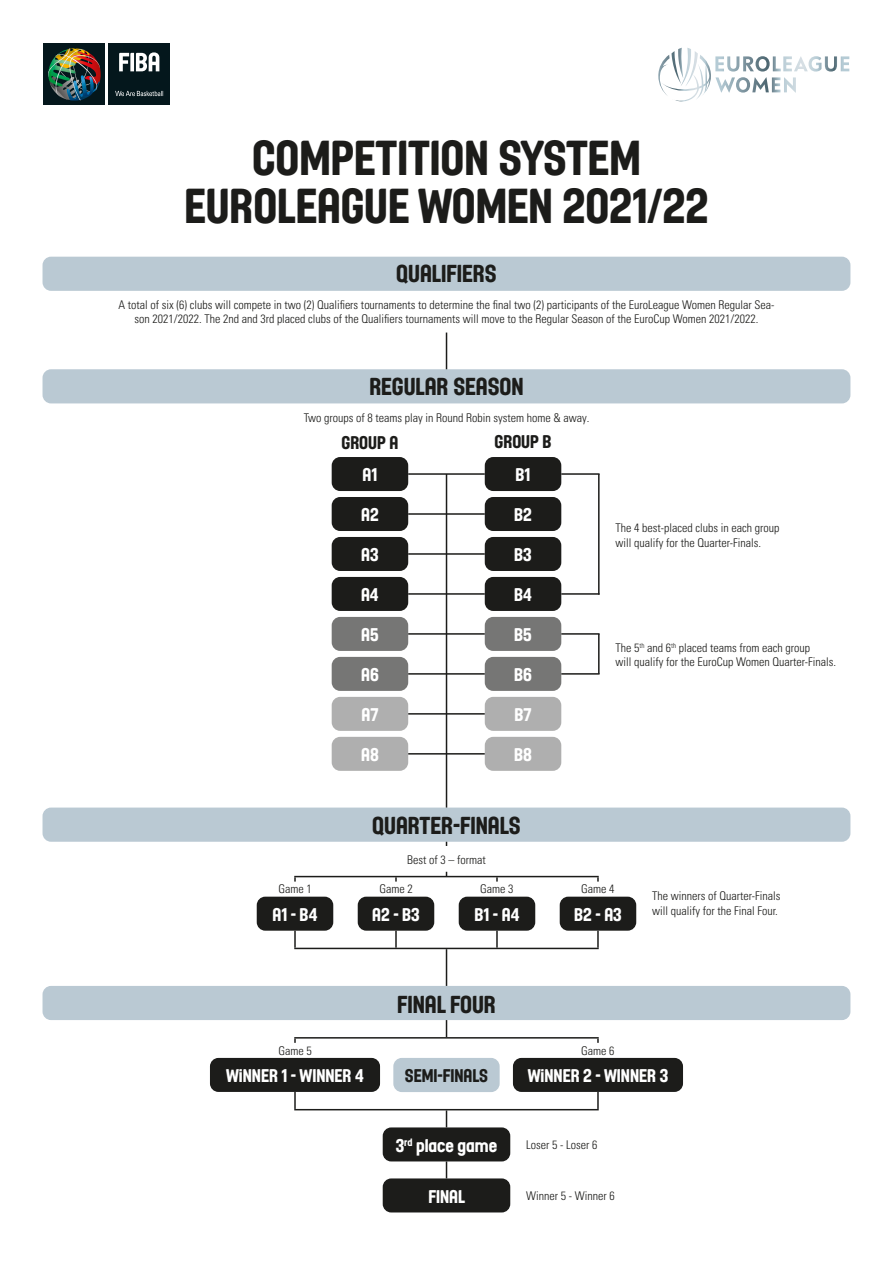
<style>
.page{position:relative;width:893px;height:1263px;background:#fff}
.page>*{position:absolute;margin:0;border:0;box-sizing:border-box;transform-origin:0 0}
.t1{font:48px/48px "FIBA International";color:#1c1c1a;text-align:center}
.t2{font:24px "FIBA International";color:#1c1c1a}
.t3{font:18px "FIBA International";color:#fff}
.t4{font:18px "FIBA International";color:#1c1c1a}
.t5{font:12px/14.4px "Univers LTCYR 47 Light Cond";color:#1c1c1a}
</style>
<div class="page">
<div style="left:43px;top:807px;width:807px;height:35px;background:#bac9d3;border-radius:9px"></div>
<div style="left:43px;top:986px;width:807px;height:34px;background:#bac9d3;border-radius:9px"></div>
<div style="left:393px;top:1058px;width:107px;height:34px;background:#bac9d3;border-radius:9px"></div>
<div style="left:43px;top:369px;width:807px;height:34px;background:#bac9d3;border-radius:9px"></div>
<div style="left:43px;top:257px;width:807px;height:34px;background:#bac9d3;border-radius:9px"></div>
<div style="left:257px;top:897px;width:76px;height:34px;background:#1c1c1a;border-radius:9px"></div>
<div style="left:210px;top:1058px;width:170px;height:34px;background:#1c1c1a;border-radius:9px"></div>
<div style="left:513px;top:1058px;width:170px;height:34px;background:#1c1c1a;border-radius:9px"></div>
<div style="left:332px;top:457px;width:76px;height:34px;background:#1c1c1a;border-radius:9px"></div>
<div style="left:332px;top:537px;width:76px;height:34px;background:#1c1c1a;border-radius:9px"></div>
<div style="left:332px;top:617px;width:76px;height:34px;background:#767675;border-radius:9px"></div>
<div style="left:332px;top:697px;width:76px;height:34px;background:#afafaf;border-radius:9px"></div>
<div style="left:332px;top:497px;width:76px;height:34px;background:#1c1c1a;border-radius:9px"></div>
<div style="left:332px;top:577px;width:76px;height:34px;background:#1c1c1a;border-radius:9px"></div>
<div style="left:332px;top:657px;width:76px;height:34px;background:#767675;border-radius:9px"></div>
<div style="left:332px;top:737px;width:76px;height:34px;background:#afafaf;border-radius:9px"></div>
<div style="left:358px;top:897px;width:76px;height:34px;background:#1c1c1a;border-radius:9px"></div>
<div style="left:485px;top:457px;width:76px;height:34px;background:#1c1c1a;border-radius:9px"></div>
<div style="left:485px;top:537px;width:76px;height:34px;background:#1c1c1a;border-radius:9px"></div>
<div style="left:485px;top:617px;width:76px;height:34px;background:#767675;border-radius:9px"></div>
<div style="left:485px;top:697px;width:76px;height:34px;background:#afafaf;border-radius:9px"></div>
<div style="left:485px;top:497px;width:76px;height:34px;background:#1c1c1a;border-radius:9px"></div>
<div style="left:485px;top:577px;width:76px;height:34px;background:#1c1c1a;border-radius:9px"></div>
<div style="left:485px;top:657px;width:76px;height:34px;background:#767675;border-radius:9px"></div>
<div style="left:485px;top:737px;width:76px;height:34px;background:#afafaf;border-radius:9px"></div>
<div style="left:459px;top:897px;width:76px;height:34px;background:#1c1c1a;border-radius:9px"></div>
<div style="left:560px;top:897px;width:76px;height:34px;background:#1c1c1a;border-radius:9px"></div>
<hr style="left:408px;top:473px;width:77px;height:2px;background:#1c1c1a">
<hr style="left:561px;top:473px;width:39px;height:2px;background:#1c1c1a">
<hr style="left:561px;top:633px;width:39px;height:2px;background:#1c1c1a">
<hr style="left:294px;top:876px;width:305px;height:1px;background:#1c1c1a">
<hr style="left:294px;top:948px;width:305px;height:1px;background:#1c1c1a">
<hr style="left:294px;top:1037px;width:305px;height:1px;background:#1c1c1a">
<hr style="left:294px;top:1109px;width:305px;height:1px;background:#1c1c1a">
<hr style="left:446px;top:474px;width:1px;height:333px;background:#1c1c1a">
<hr style="left:598px;top:474px;width:2px;height:121px;background:#1c1c1a">
<hr style="left:598px;top:634px;width:2px;height:40px;background:#1c1c1a">
<hr style="left:408px;top:513px;width:77px;height:2px;background:#1c1c1a">
<hr style="left:408px;top:553px;width:77px;height:2px;background:#1c1c1a">
<hr style="left:408px;top:593px;width:77px;height:2px;background:#1c1c1a">
<hr style="left:561px;top:593px;width:39px;height:2px;background:#1c1c1a">
<hr style="left:561px;top:673px;width:39px;height:2px;background:#1c1c1a">
<hr style="left:408px;top:633px;width:77px;height:2px;background:#1c1c1a">
<hr style="left:408px;top:713px;width:77px;height:2px;background:#1c1c1a">
<hr style="left:408px;top:673px;width:77px;height:2px;background:#1c1c1a">
<hr style="left:408px;top:753px;width:77px;height:1px;background:#1c1c1a">
<svg style="left:294px;top:931px;width:2px;height:17px"></svg>
<svg style="left:294px;top:1092px;width:2px;height:17px"></svg>
<svg style="left:395px;top:931px;width:2px;height:17px"></svg>
<svg style="left:597px;top:1092px;width:2px;height:17px"></svg>
<hr style="left:446px;top:949px;width:1px;height:37px;background:#1c1c1a">
<hr style="left:446px;top:333px;width:1px;height:36px;background:#1c1c1a">
<svg style="left:446px;top:1020px;width:1px;height:17px"></svg>
<svg style="left:446px;top:1110px;width:1px;height:17px"></svg>
<svg style="left:446px;top:1161px;width:1px;height:17px"></svg>
<svg style="left:496px;top:931px;width:2px;height:17px"></svg>
<svg style="left:597px;top:931px;width:2px;height:17px"></svg>
<div style="left:383px;top:1127px;width:127px;height:34px;background:#1c1c1a;border-radius:9px"></div>
<div style="left:383px;top:1178px;width:127px;height:34px;background:#1c1c1a;border-radius:9px"></div>
<svg style="left:108px;top:43px;width:62px;height:1px"></svg>
<div style="left:108px;top:44px;width:62px;height:61px;background:#04171c"></div>
<svg style="left:115px;top:91px;width:48px;height:5px"></svg>
<svg style="left:119px;top:52px;width:40px;height:19px"></svg>
<svg style="left:43px;top:43px;width:62px;height:62px"></svg>
<div style="left:44px;top:44px;width:61px;height:61px;background:#04171c"></div>
<img style="left:100px;top:68px;width:1px;height:12px">
<img style="left:48px;top:48px;width:52px;height:52px">
<svg style="left:658px;top:48px;width:191px;height:54px"></svg>
<h1 class="t1" style="left:184px;top:134px;width:525px">COMPETITION SYSTEM<br>EUROLEAGUE WOMEN 2021/22</h1>
<h2 class="t2" style="left:396px;top:259px;width:102px">QUALIFIERS</h2>
<p class="t5" style="left:118px;top:297px;width:658px;text-align:center">A total of six (6) clubs will compete in two (2) Qualifiers tournaments to determine the final two (2) participants of the EuroLeague Women Regular Sea&shy;son 2021/2022. The 2nd and 3rd placed clubs of the Qualifiers tournaments will move to the Regular Season of the EuroCup Women 2021/2022.</p>
<h2 class="t2" style="left:369px;top:372px;width:156px">REGULAR SEASON</h2>
<p class="t5" style="left:304px;top:409px;width:287px">Two groups of 8 teams play in Round Robin system home &amp; away.</p>
<p class="t5" style="left:278px;top:881px;width:35px">Game 1</p>
<h3 class="t3" style="left:272px;top:904px;width:47px">A1 - B4</h3>
<h3 class="t4" style="left:342px;top:431px;width:58px">GROUP A</h3>
<h3 class="t4" style="left:495px;top:431px;width:58px">GROUP B</h3>
<h3 class="t3" style="left:363px;top:464px;width:16px">A1</h3>
<h3 class="t3" style="left:516px;top:464px;width:16px">B1</h3>
<h3 class="t3" style="left:361px;top:504px;width:19px">A2</h3>
<h3 class="t3" style="left:514px;top:504px;width:19px">B2</h3>
<h3 class="t3" style="left:361px;top:544px;width:19px">A3</h3>
<h3 class="t3" style="left:514px;top:544px;width:19px">B3</h3>
<h3 class="t3" style="left:361px;top:584px;width:19px">A4</h3>
<h3 class="t3" style="left:514px;top:584px;width:19px">B4</h3>
<h3 class="t3" style="left:361px;top:624px;width:19px">A5</h3>
<h3 class="t3" style="left:514px;top:624px;width:19px">B5</h3>
<h3 class="t3" style="left:361px;top:664px;width:19px">A6</h3>
<h3 class="t3" style="left:514px;top:664px;width:19px">B6</h3>
<h3 class="t3" style="left:361px;top:704px;width:18px">A7</h3>
<h3 class="t3" style="left:514px;top:704px;width:19px">B7</h3>
<h3 class="t3" style="left:361px;top:744px;width:19px">A8</h3>
<h3 class="t3" style="left:514px;top:744px;width:19px">B8</h3>
<h2 class="t2" style="left:372px;top:811px;width:150px">QUARTER-FINALS</h2>
<p class="t5" style="left:407px;top:852px;width:80px">Best of 3 – format</p>
<p class="t5" style="left:615px;top:520px;width:165px">The 4 best-placed clubs in each group will qualify for the Quarter-Finals.</p>
<p class="t5" style="left:615px;top:640px;width:222px">The 5<sup>th</sup> and 6<sup>th</sup> placed teams from each group<br>will qualify for the EuroCup Women Quarter-Finals.</p>
<p class="t5" style="left:379px;top:881px;width:35px">Game 2</p>
<p class="t5" style="left:480px;top:881px;width:35px">Game 3</p>
<p class="t5" style="left:581px;top:881px;width:35px">Game 4</p>
<h3 class="t3" style="left:372px;top:904px;width:49px">A2 - B3</h3>
<h3 class="t3" style="left:474px;top:904px;width:47px">B1 - A4</h3>
<h3 class="t3" style="left:574px;top:904px;width:49px">B2 - A3</h3>
<p class="t5" style="left:652px;top:888px;width:130px">The winners of Quarter-Finals will qualify for the Final Four.</p>
<h2 class="t2" style="left:397px;top:990px;width:100px">FINAL FOUR</h2>
<p class="t5" style="left:278px;top:1043px;width:35px">Game 5</p>
<p class="t5" style="left:581px;top:1043px;width:35px">Game 6</p>
<h3 class="t3" style="left:226px;top:1065px;width:139px">WiNNER 1 - WINNER 4</h3>
<h3 class="t3" style="left:528px;top:1065px;width:142px">WiNNER 2 - WINNER 3</h3>
<h3 class="t4" style="left:405px;top:1065px;width:85px">SEMI-FINALS</h3>
<h3 class="t3" style="left:396px;top:1134px;width:103px">3<sup>rd</sup> place game</h3>
<h3 class="t3" style="left:428px;top:1185px;width:38px">FINAL</h3>
<p class="t5" style="left:526px;top:1137px;width:73px">Loser 5 - Loser 6</p>
<p class="t5" style="left:526px;top:1188px;width:90px">Winner 5 - Winner 6</p>
</div>
